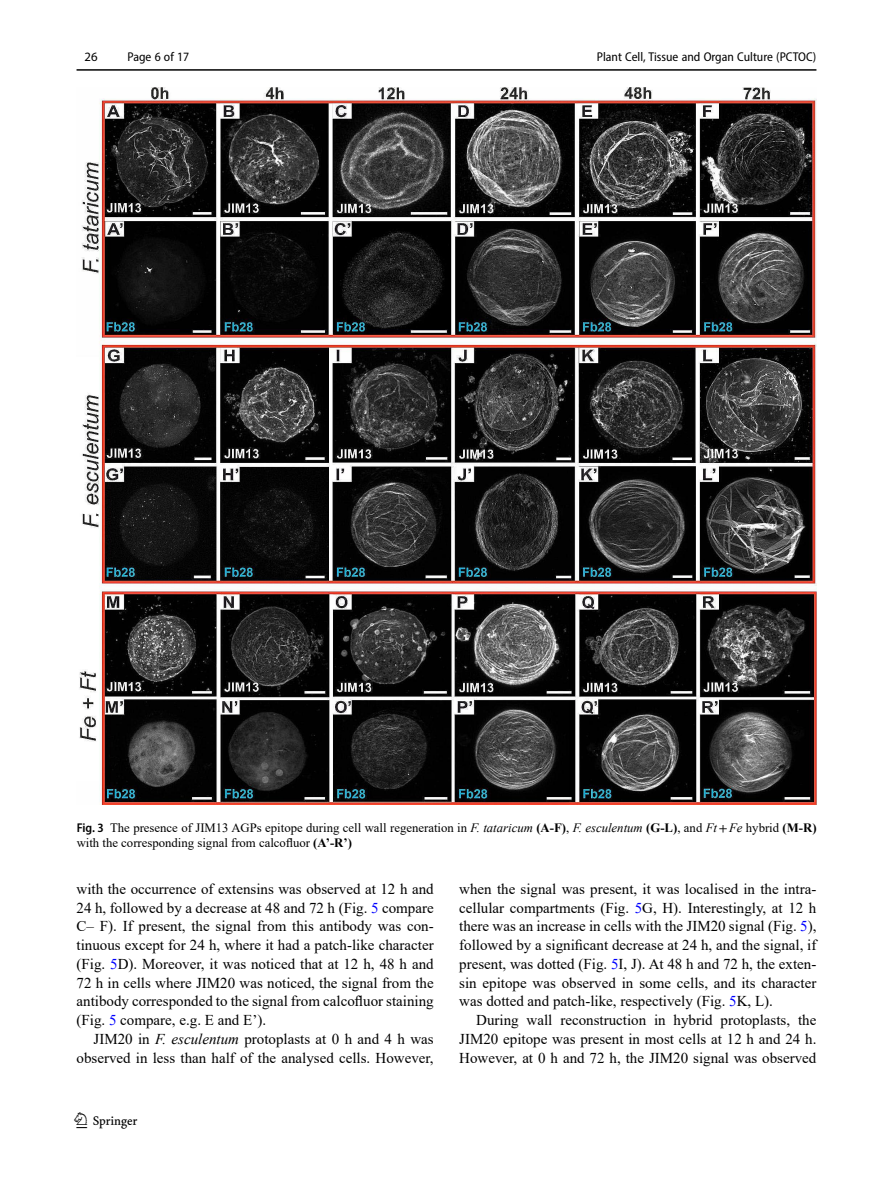
<style>
.page{position:relative;width:893px;height:1187px;background:#fff}
.page>*{position:absolute;margin:0;border:0;box-sizing:border-box;transform-origin:0 0}
.t1{font:22.5px "Springnew";color:#000}
.Body_Text_Indent{font:15px/18.8px "Times New Roman";color:#000;text-align:justify}
.Body_Text{font:15px/18.8px "Times New Roman";color:#000;text-align:justify}
.Figure_Caption{font:12.75px/15px "Times New Roman";color:#000}
.t2{font:semi-condensed 12.75px "Myriad Pro";color:#000}
.t3{font:12.75px "Myriad Pro";color:#000}
.s1{font-family:"Myriad Pro";font-weight:600;font-stretch:semi-condensed}
.s2{font-style:italic}
.s3{font-weight:700}
.s4{font-family:"STIX"}
.s5{color:#00f}
</style>
<div class="page">
<hr style="left:77px;top:69px;width:739px;height:2px;background:#000">
<img style="left:79px;top:87px;width:738px;height:717px">
<p class="t3" style="left:85px;top:48px;width:15px">26</p>
<p class="t2" style="left:127px;top:49px;width:63px">Page 6 of 17</p>
<p class="t2" style="left:597px;top:49px;width:221px">Plant Cell, Tissue and Organ Culture (PCTOC)</p>
<p class="Figure_Caption" style="left:77px;top:820px;width:741px"><span class="s1">Fig. 3</span> The presence of JIM13 AGPs epitope during cell wall regeneration in <span class="s2">F. tataricum</span> <span class="s3">(A-F)</span>, <span class="s2">F. esculentum</span> <span class="s3">(G-L)</span>, and <span class="s2">Ft</span><span class="s4">+</span><span class="s2">Fe</span> hybrid <span class="s3">(M-R) </span>with the corresponding signal from calcofluor <span class="s3">(A’-R’)</span></p>
<p class="Body_Text" style="left:77px;top:878px;width:359px">with the occurrence of extensins was observed at 12 h and 24 h, followed by a decrease at 48 and 72 h (Fig. <span class="s5">5</span> compare C– F). If present, the signal from this antibody was con&shy;tinuous except for 24 h, where it had a patch-like character (Fig. <span class="s5">5</span>D). Moreover, it was noticed that at 12 h, 48 h and 72 h in cells where JIM20 was noticed, the signal from the antibody corresponded to the signal from calcofluor staining (Fig. <span class="s5">5</span> compare, e.g. E and E’).</p>
<p class="Body_Text_Indent" style="left:77px;top:1028px;width:359px;text-align:right">JIM20 in <span class="s2">F. esculentum</span> protoplasts at 0 h and 4 h was observed in less than half of the analysed cells. However,</p>
<h1 class="t1" style="left:77px;top:1107px;width:63px">1 3</h1>
<p class="Body_Text_Indent" style="left:459px;top:878px;width:359px">when the signal was present, it was localised in the intra&shy;cellular compartments (Fig. <span class="s5">5</span>G, H). Interestingly, at 12 h there was an increase in cells with the JIM20 signal (Fig. <span class="s5">5</span>), followed by a significant decrease at 24 h, and the signal, if present, was dotted (Fig. <span class="s5">5</span>I, J). At 48 h and 72 h, the exten&shy;sin epitope was observed in some cells, and its character was dotted and patch-like, respectively (Fig. <span class="s5">5</span>K, L).</p>
<p class="Body_Text_Indent" style="left:459px;top:1010px;width:359px;text-indent:17px">During wall reconstruction in hybrid protoplasts, the JIM20 epitope was present in most cells at 12 h and 24 h.<br>However, at 0 h and 72 h, the JIM20 signal was observed</p>
</div>
